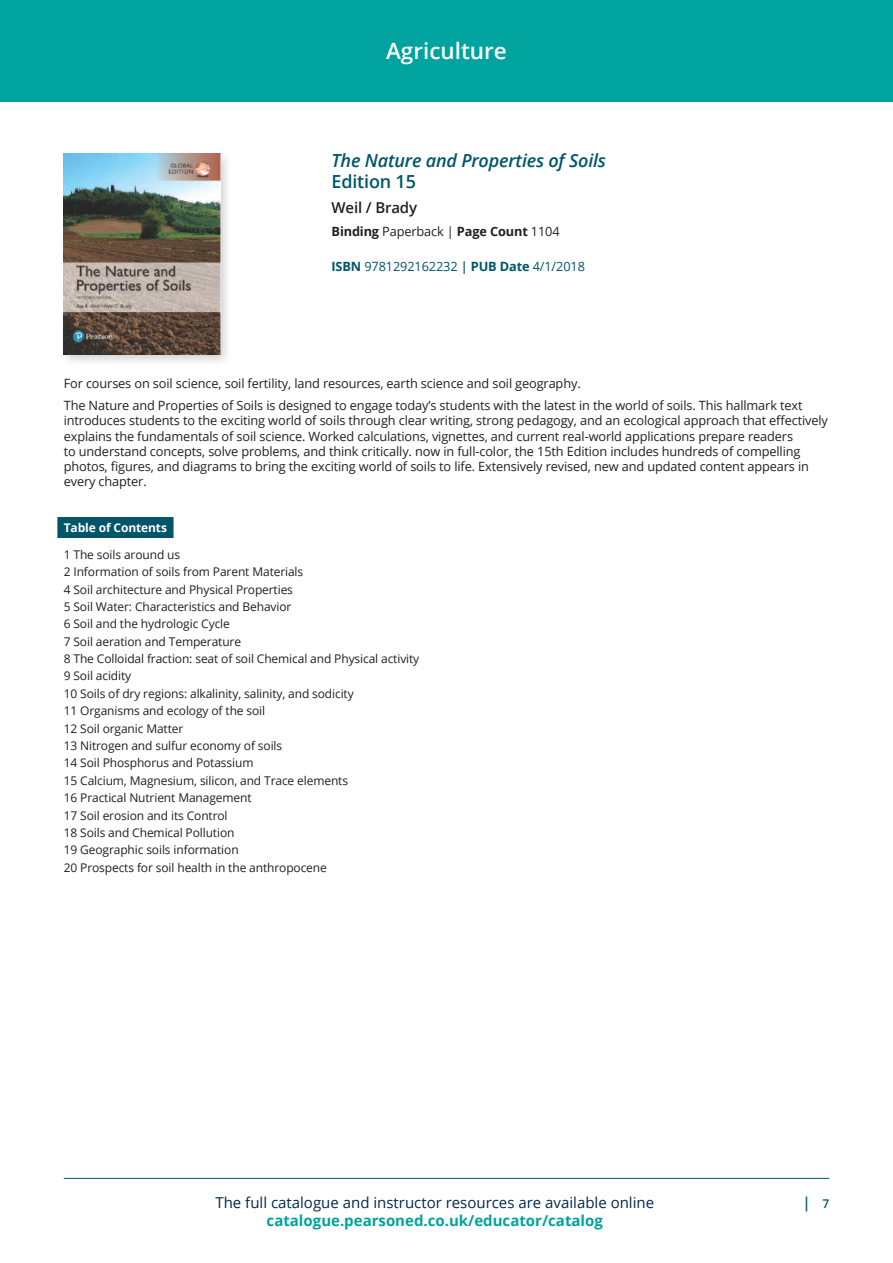
<style>
.page{position:relative;width:893px;height:1263px;background:#fff}
.page>*{position:absolute;margin:0;border:0;box-sizing:border-box;transform-origin:0 0}
.t1{font:600 22.5px "Open Sans";color:#fff}
.t2{font:italic 600 18px/21px "Open Sans";letter-spacing:-.01em;color:#005568}
.t3{font:15px "Open Sans";color:#00294e}
.t4{font:700 15px "Open Sans";color:#00a39d}
.t5{font:600 15px "Open Sans";letter-spacing:-.01em;color:#231f20}
.t6{font:600 15px "Open Sans";color:#005568}
.t7{font:12.75px/15.3px "Open Sans";letter-spacing:-.01em;color:#231f20}
.t8{font:12.75px "Open Sans";letter-spacing:-.01em;color:#005568}
.t9{font:700 12.75px "Open Sans";letter-spacing:-.01em;color:#231f20}
.t10{font:12px/17.4px "Open Sans";letter-spacing:-.01em;color:#231f20}
.t11{font:700 12px "Open Sans";letter-spacing:-.01em;color:#fff}
.s1{font-style:normal}
.s2{font-weight:400}
.s3{font-weight:700}
.s4{font-weight:600}
.s5{font-size:12px}
</style>
<div class="page">
<div style="left:0;top:0;width:893px;height:102px;background:#00a39d"></div>
<hr style="left:64px;top:1178px;width:765px;height:1px;background:#005568">
<div style="left:60px;top:150px;width:173px;height:217px;background:#231f20;opacity:.2"></div>
<img style="left:64px;top:154px;width:156px;height:200px">
<div style="left:57px;top:517px;width:116px;height:21px;background:#005568"></div>
<h1 class="t1" style="left:386px;top:35px;width:122px">Agriculture</h1>
<p class="t2" style="left:332px;top:150px;width:276px">The Nature and Properties of Soils<br><span class="s1">Edition 15</span></p>
<p class="t5" style="left:332px;top:197px;width:87px">Weil / Brady</p>
<p class="t9" style="left:332px;top:223px;width:230px">Binding <span class="s2">Paperback |</span> Page Count <span class="s2">1104</span></p>
<p class="t8" style="left:332px;top:257px;width:255px"><span class="s3">ISBN</span> 9781292162232 <span class="s4">|</span> <span class="s3">PUB Date</span> 4/1/2018</p>
<p class="t7" style="left:64px;top:372px;width:740px;line-height:21.8px">For courses on soil science, soil fertility, land resources, earth science and soil geography.<br>The Nature and Properties of Soils is designed to engage today’s students with the latest in the world of soils. This hallmark text</p>
<p class="t7" style="left:64px;top:413px;width:766px">introduces students to the exciting world of soils through clear writing, strong pedagogy, and an ecological approach that effectively explains the fundamentals of soil science. Worked calculations, vignettes, and current real-world applications prepare readers<br>to understand concepts, solve problems, and think critically. now in full-color, the 15th Edition includes hundreds of compelling photos, figures, and diagrams to bring the exciting world of soils to life. Extensively revised, new and updated content appears in every chapter.</p>
<p class="t11" style="left:64px;top:519px;width:105px">Table of Contents</p>
<p class="t10" style="left:64px;top:545px;width:357px">1 The soils around us<br>2 Information of soils from Parent Materials<br>4 Soil architecture and Physical Properties<br>5 Soil Water: Characteristics and Behavior<br>6 Soil and the hydrologic Cycle<br>7 Soil aeration and Temperature<br>8 The Colloidal fraction: seat of soil Chemical and Physical activity 9 Soil acidity<br>10 Soils of dry regions: alkalinity, salinity, and sodicity<br>11 Organisms and ecology of the soil<br>12 Soil organic Matter<br>13 Nitrogen and sulfur economy of soils<br>14 Soil Phosphorus and Potassium<br>15 Calcium, Magnesium, silicon, and Trace elements<br>16 Practical Nutrient Management<br>17 Soil erosion and its Control<br>18 Soils and Chemical Pollution<br>19 Geographic soils information<br>20 Prospects for soil health in the anthropocene</p>
<p class="t3" style="left:215px;top:1192px;width:440px">The full catalogue and instructor resources are available online</p>
<p class="t6" style="left:802px;top:1192px;width:28px">| <span class="s5">7</span></p>
<p class="t4" style="left:267px;top:1210px;width:338px">catalogue.pearsoned.co.uk/educator/catalog</p>
</div>
